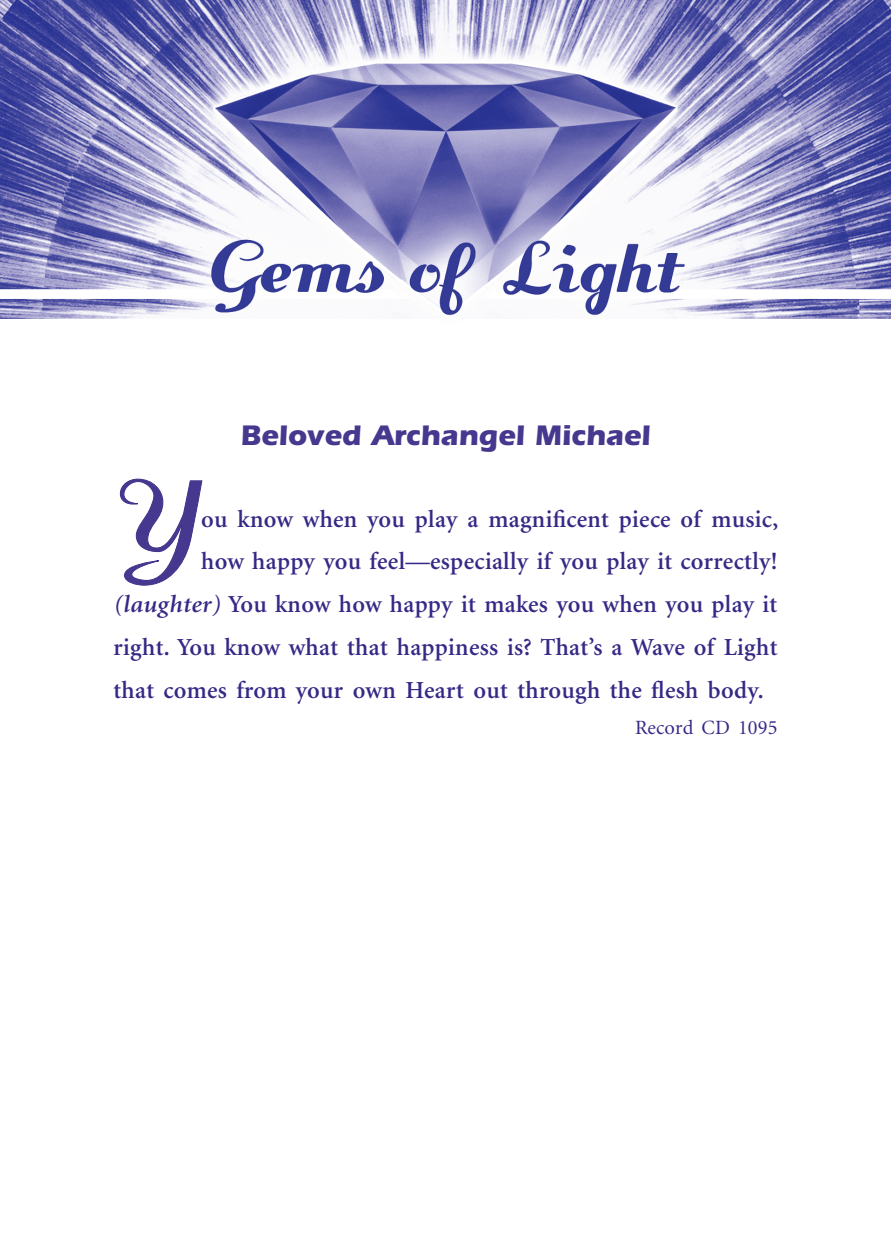
<style>
.page{position:relative;width:891px;height:1256px;background:#fff}
.page>*{position:absolute;margin:0;border:0;box-sizing:border-box;transform-origin:0 0}
.Seasonal_1stParDROPC{font:700 112.5px "Fansi Pensle";color:#45388e;scale:1.15 1}
.Seasonal__headsub_pb{font:700 29.25px "Itc Eras";color:#45388e}
.Seasonal_1stParDROPC-2{font:600 24.53px "Minion";letter-spacing:.01em;color:#352986}
.b__REF___right{font:20.25px "Minion";letter-spacing:.01em;color:#352986}
.s1{font-style:italic}
</style>
<div class="page">
<img style="left:0;top:0;width:891px;height:495px">
<svg style="left:120px;top:478px;width:83px;height:108px"></svg>
<p class="Seasonal__headsub_pb" style="left:241px;top:418px;width:411px">Beloved Archangel Michael</p>
<p class="Seasonal_1stParDROPC" style="left:113px;top:459px;width:74px">Y</p>
<p class="Seasonal_1stParDROPC-2" style="left:201px;top:506px;width:578px">ou know when you play a magnificent piece of music,</p>
<p class="Seasonal_1stParDROPC-2" style="left:201px;top:549px;width:578px">how happy you feel—especially if you play it correctly!</p>
<p class="Seasonal_1stParDROPC-2" style="left:113px;top:592px;width:666px"><span class="s1">(laughter)</span> You know how happy it makes you when you play it</p>
<p class="Seasonal_1stParDROPC-2" style="left:113px;top:634px;width:666px">right. You know what that happiness is? That’s a Wave of Light</p>
<p class="Seasonal_1stParDROPC-2" style="left:113px;top:677px;width:652px">that comes from your own Heart out through the flesh body.</p>
<p class="b__REF___right" style="left:635px;top:717px;width:144px">Record CD 1095</p>
</div>
